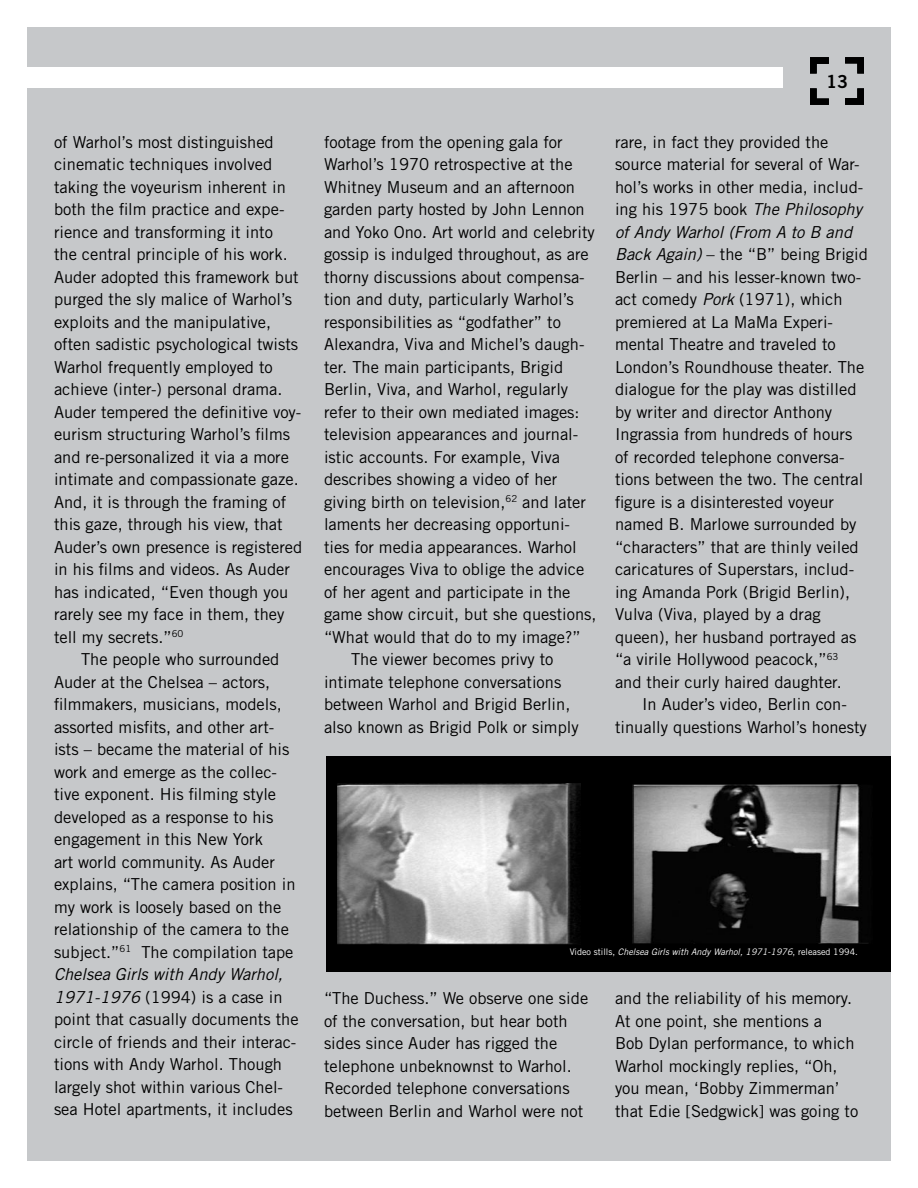
<style>
.page{position:relative;width:918px;height:1188px;background:#fff}
.page>*{position:absolute;margin:0;border:0;box-sizing:border-box;transform-origin:0 0}
.t1{font:18px "Trade Gothic Bold Two";color:#000}
.t2{font:16.5px/22.5px "Trade Gothic";color:#000}
.t3{font:italic 9px "Trade Gothic";color:#fff}
.s1{font-style:italic}
.s2{font-style:normal}
</style>
<div class="page">
<div style="left:27px;top:27px;width:864px;height:1134px;background:#c6c8ca"></div>
<svg style="left:845px;top:88px;width:19px;height:17px"></svg>
<svg style="left:845px;top:57px;width:19px;height:17px"></svg>
<svg style="left:810px;top:57px;width:19px;height:17px"></svg>
<svg style="left:810px;top:88px;width:19px;height:17px"></svg>
<div style="left:27px;top:68px;width:756px;height:20px;background:#fff"></div>
<div style="left:326px;top:756px;width:565px;height:216px;background:#000"></div>
<img style="left:338px;top:783px;width:242px;height:162px">
<img style="left:632px;top:786px;width:228px;height:156px">
<div style="left:614px;top:783px;width:277px;height:162px;border:2px solid #000"></div>
<p class="t2" style="left:54px;top:130px;width:250px">of Warhol’s most distinguished cinematic techniques involved taking the voyeurism inherent in both the film practice and expe&shy;rience and transforming it into<br>the central principle of his work.<br>Auder adopted this framework but purged the sly malice of Warhol’s exploits and the manipulative, often sadistic psychological twists<br>Warhol frequently employed to achieve (inter-) personal drama.<br>Auder tempered the definitive voy&shy;eurism structuring Warhol’s films and re-personalized it via a more intimate and compassionate gaze.<br>And, it is through the framing of this gaze, through his view, that<br>Auder’s own presence is registered in his films and videos. As Auder has indicated, “Even though you rarely see my face in them, they tell my secrets.”<sup>60</sup></p>
<p class="t2" style="left:54px;top:648px;width:246px;text-indent:27px">The people who surrounded<br>Auder at the Chelsea – actors, filmmakers, musicians, models, assorted misfits, and other art&shy;ists – became the material of his work and emerge as the collec&shy;tive exponent. His filming style developed as a response to his engagement in this New York<br>art world community. As Auder explains, “The camera position in my work is loosely based on the relationship of the camera to the subject.”<sup>61</sup> The compilation tape<br><span class="s1">Chelsea Girls with Andy Warhol,<br>1971-1976</span> (1994) is a case in point that casually documents the circle of friends and their interac&shy;tions with Andy Warhol. Though largely shot within various Chel&shy;sea Hotel apartments, it includes</p>
<p class="t2" style="left:324px;top:130px;width:240px">footage from the opening gala for</p>
<p class="t2" style="left:324px;top:153px;width:250px">Warhol’s 1970 retrospective at the</p>
<p class="t2" style="left:324px;top:175px;width:253px">Whitney Museum and an afternoon</p>
<p class="t2" style="left:324px;top:198px;width:262px">garden party hosted by John Lennon</p>
<p class="t2" style="left:324px;top:220px;width:272px">and Yoko Ono. Art world and celebrity</p>
<p class="t2" style="left:324px;top:243px;width:266px">gossip is indulged throughout, as are</p>
<p class="t2" style="left:324px;top:265px;width:262px">thorny discussions about compensa-</p>
<p class="t2" style="left:324px;top:288px;width:251px">tion and duty, particularly Warhol’s</p>
<p class="t2" style="left:324px;top:310px;width:238px">responsibilities as “godfather” to</p>
<p class="t2" style="left:324px;top:333px;width:262px">Alexandra, Viva and Michel’s daugh-</p>
<p class="t2" style="left:324px;top:355px;width:241px">ter. The main participants, Brigid</p>
<p class="t2" style="left:324px;top:378px;width:246px">Berlin, Viva, and Warhol, regularly</p>
<p class="t2" style="left:324px;top:400px;width:257px">refer to their own mediated images:</p>
<p class="t2" style="left:324px;top:423px;width:256px">television appearances and journal-</p>
<p class="t2" style="left:324px;top:445px;width:238px">istic accounts. For example, Viva</p>
<p class="t2" style="left:324px;top:468px;width:235px">describes showing a video of her</p>
<p class="t2" style="left:324px;top:490px;width:263px">giving birth on television,<sup>62</sup> and later</p>
<p class="t2" style="left:324px;top:513px;width:248px">laments her decreasing opportuni-</p>
<p class="t2" style="left:324px;top:535px;width:254px">ties for media appearances. Warhol</p>
<p class="t2" style="left:324px;top:558px;width:262px">encourages Viva to oblige the advice</p>
<p class="t2" style="left:324px;top:580px;width:248px">of her agent and participate in the</p>
<p class="t2" style="left:324px;top:603px;width:274px">game show circuit, but she questions,</p>
<p class="t2" style="left:324px;top:625px;width:258px">“What would that do to my image?”</p>
<p class="t2" style="left:351px;top:648px;width:204px">The viewer becomes privy to</p>
<p class="t2" style="left:324px;top:670px;width:239px">intimate telephone conversations</p>
<p class="t2" style="left:324px;top:693px;width:248px">between Warhol and Brigid Berlin,</p>
<p class="t2" style="left:324px;top:715px;width:256px">also known as Brigid Polk or simply</p>
<p class="t1" style="left:826px;top:70px;width:23px">13</p>
<p class="t2" style="left:615px;top:130px;width:254px">rare, in fact they provided the source material for several of War&shy;hol’s works in other media, includ&shy;ing his 1975 book <span class="s1">The Philosophy of Andy Warhol (From A to B and<br>Back Again)</span> – the “B” being Brigid<br>Berlin – and his lesser-known two&shy;act comedy <span class="s1">Pork</span> (1971), which premiered at La MaMa Experi&shy;mental Theatre and traveled to<br>London’s Roundhouse theater. The dialogue for the play was distilled by writer and director Anthony<br>Ingrassia from hundreds of hours of recorded telephone conversa&shy;tions between the two. The central figure is a disinterested voyeur named B. Marlowe surrounded by “characters” that are thinly veiled caricatures of Superstars, includ&shy;ing Amanda Pork (Brigid Berlin),<br>Vulva (Viva, played by a drag queen), her husband portrayed as “a virile Hollywood peacock,”<sup>63 </sup>and their curly haired daughter.</p>
<p class="t2" style="left:615px;top:693px;width:253px;text-align:center">In Auder’s video, Berlin con&shy;tinually questions Warhol’s honesty</p>
<p class="t3" style="left:570px;top:946px;width:290px"><span class="s2">Video stills,</span> Chelsea Girls with Andy Warhol, 1971-1976<span class="s2">, released 1994.</span></p>
<p class="t2" style="left:324px;top:987px;width:266px">“The Duchess.” We observe one side of the conversation, but hear both sides since Auder has rigged the telephone unbeknownst to Warhol.<br>Recorded telephone conversations between Berlin and Warhol were not</p>
<p class="t2" style="left:615px;top:987px;width:245px">and the reliability of his memory.<br>At one point, she mentions a<br>Bob Dylan performance, to which<br>Warhol mockingly replies, “Oh, you mean, ‘Bobby Zimmerman’ that Edie [Sedgwick] was going to</p>
</div>
